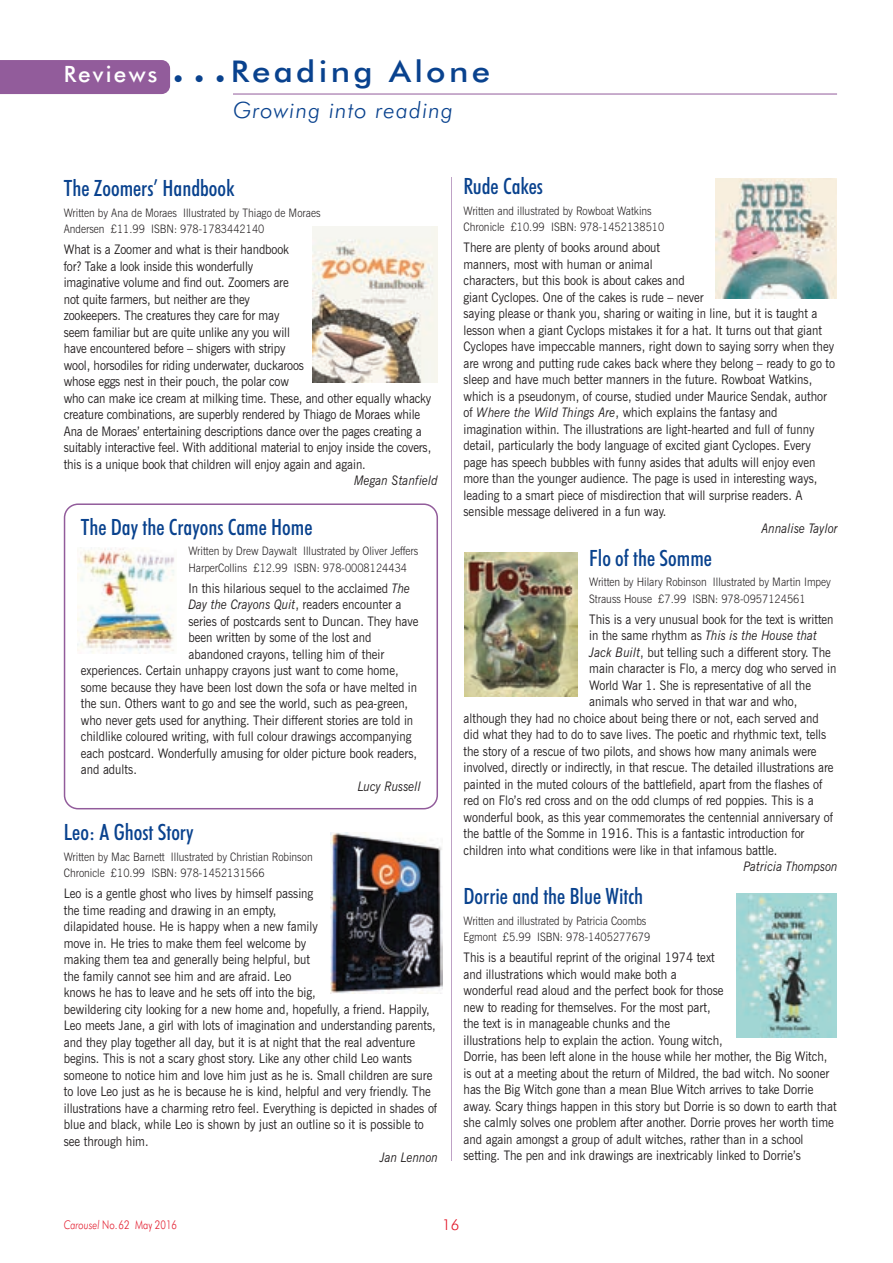
<style>
.page{position:relative;width:893px;height:1263px;background:#fff}
.page>*{position:absolute;margin:0;border:0;box-sizing:border-box;transform-origin:0 0}
.t1{font:500 30px "Futura BT";letter-spacing:.1em;color:#09428e;scale:1.1 1}
.t2{font:500 condensed 22.5px "Futura BT";color:#09428e}
.t3{font:italic 300 22.5px "Futura BT";letter-spacing:.05em;color:#09428e}
.t4{font:500 22.5px "Futura BT";letter-spacing:.1em;color:#fff}
.t5{font:300 15px "Futura BT";color:#e2192b}
.t6{font:13.2px/16.5px "News Gothic BT";color:#231f20;scale:.9 1}
.t7{font:italic 13.2px "News Gothic BT";color:#231f20;scale:.9 1}
.t8{font:300 12px "Futura BT";color:#e2192b;scale:.8 1}
.t9{font:300 11.7px/16.5px "News Gothic BT";color:#231f20;scale:.9 1}
.s1{color:#09428e}
.s2{font-style:italic}
.s3{font-style:normal}
</style>
<div class="page">
<svg style="left:64px;top:503px;width:374px;height:306px"></svg>
<hr style="left:451px;top:177px;width:1px;height:984px;background:#bfa2c6">
<div style="left:0;top:60px;width:170px;height:34px;background:#925c9b"></div>
<hr style="left:233px;top:94px;width:604px;height:1px;background:#925c9b">
<img style="left:313px;top:226px;width:125px;height:156px">
<img style="left:330px;top:832px;width:112px;height:161px">
<div style="left:715px;top:177px;width:123px;height:121px;background:#f7eede"></div>
<img style="left:716px;top:180px;width:119px;height:118px">
<img style="left:464px;top:553px;width:113px;height:144px">
<img style="left:737px;top:893px;width:100px;height:144px">
<div style="left:77px;top:547px;width:99px;height:112px;background:#fff"></div>
<img style="left:78px;top:547px;width:96px;height:106px">
<h2 class="t4" style="left:64px;top:65px;width:162px">Reviews <span class="s1">●</span> <span class="s1">●</span> <span class="s1">●</span></h2>
<h1 class="t1" style="left:231px;top:59px;width:237px">Reading Alone</h1>
<h2 class="t3" style="left:233px;top:101px;width:222px">Growing into reading</h2>
<h2 class="t2" style="left:64px;top:179px;width:173px">The Zoomers’ Handbook</h2>
<p class="t9" style="left:64px;top:205px;width:287px">Written by Ana de Moraes Illustrated by Thiago de Moraes<br>Andersen £11.99 ISBN: 978-1783442140</p>
<p class="t6" style="left:64px;top:242px;width:410px">What is a Zoomer and what is their handbook<br>for? Take a look inside this wonderfully<br>imaginative volume and find out. Zoomers are<br>not quite farmers, but neither are they<br>zookeepers. The creatures they care for may<br>seem familiar but are quite unlike any you will<br>have encountered before – shigers with stripy<br>wool, horsodiles for riding underwater, duckaroos<br>whose eggs nest in their pouch, the polar cow<br>who can make ice cream at milking time. These, and other equally whacky creature combinations, are superbly rendered by Thiago de Moraes while Ana de Moraes’ entertaining descriptions dance over the pages creating a suitably interactive feel. With additional material to enjoy inside the covers, this is a unique book that children will enjoy again and again.</p>
<p class="t7" style="left:354px;top:476px;width:95px">Megan Stanfield</p>
<h2 class="t2" style="left:81px;top:518px;width:233px">The Day the Crayons Came Home</h2>
<p class="t9" style="left:188px;top:544px;width:257px">Written by Drew Daywalt Illustrated by Oliver Jeffers<br>HarperCollins £12.99 ISBN: 978-0008124434</p>
<p class="t6" style="left:188px;top:581px;width:248px">In this hilarious sequel to the acclaimed <span class="s2">The</span></p>
<p class="t6" style="left:188px;top:597px;width:238px"><span class="s2">Day the Crayons Quit</span>, readers encounter a</p>
<p class="t6" style="left:188px;top:614px;width:257px">series of postcards sent to Duncan. They have</p>
<p class="t6" style="left:188px;top:630px;width:205px">been written by some of the lost and</p>
<p class="t6" style="left:188px;top:647px;width:219px">abandoned crayons, telling him of their</p>
<p class="t6" style="left:81px;top:663px;width:355px">experiences. Certain unhappy crayons just want to come home,</p>
<p class="t6" style="left:81px;top:680px;width:375px">some because they have been lost down the sofa or have melted in</p>
<p class="t6" style="left:81px;top:696px;width:365px">the sun. Others want to go and see the world, such as pea-green,</p>
<p class="t6" style="left:81px;top:713px;width:371px">who never gets used for anything. Their different stories are told in</p>
<p class="t6" style="left:81px;top:729px;width:369px">childlike coloured writing, with full colour drawings accompanying</p>
<p class="t6" style="left:81px;top:746px;width:375px">each postcard. Wonderfully amusing for older picture book readers,</p>
<p class="t6" style="left:81px;top:762px;width:64px">and adults.</p>
<p class="t7" style="left:358px;top:781px;width:72px">Lucy Russell</p>
<h2 class="t2" style="left:64px;top:823px;width:131px">Leo: A Ghost Story</h2>
<p class="t9" style="left:64px;top:849px;width:278px">Written by Mac Barnett Illustrated by Christian Robinson<br>Chronicle £10.99 ISBN: 978-1452131566</p>
<p class="t6" style="left:64px;top:886px;width:416px">Leo is a gentle ghost who lives by himself passing<br>the time reading and drawing in an empty,<br>dilapidated house. He is happy when a new family<br>move in. He tries to make them feel welcome by<br>making them tea and generally being helpful, but<br>the family cannot see him and are afraid. Leo<br>knows he has to leave and he sets off into the big,<br>bewildering city looking for a new home and, hopefully, a friend. Happily, Leo meets Jane, a girl with lots of imagination and understanding parents, and they play together all day, but it is at night that the real adventure begins. This is not a scary ghost story. Like any other child Leo wants someone to notice him and love him just as he is. Small children are sure to love Leo just as he is because he is kind, helpful and very friendly. The illustrations have a charming retro feel. Everything is depicted in shades of blue and black, while Leo is shown by just an outline so it is possible to see through him.</p>
<p class="t7" style="left:380px;top:1153px;width:66px">Jan Lennon</p>
<h2 class="t2" style="left:463px;top:177px;width:81px">Rude Cakes</h2>
<p class="t9" style="left:463px;top:203px;width:225px">Written and illustrated by Rowboat Watkins<br>Chronicle £10.99 ISBN: 978-1452138510</p>
<p class="t6" style="left:463px;top:240px;width:414px">There are plenty of books around about<br>manners, most with human or animal<br>characters, but this book is about cakes and<br>giant Cyclopes. One of the cakes is rude – never<br>saying please or thank you, sharing or waiting in line, but it is taught a lesson when a giant Cyclops mistakes it for a hat. It turns out that giant Cyclopes have impeccable manners, right down to saying sorry when they are wrong and putting rude cakes back where they belong – ready to go to sleep and have much better manners in the future. Rowboat Watkins, which is a pseudonym, of course, studied under Maurice Sendak, author of <span class="s2">Where the Wild Things Are</span>, which explains the fantasy and imagination within. The illustrations are light-hearted and full of funny detail, particularly the body language of excited giant Cyclopes. Every page has speech bubbles with funny asides that adults will enjoy even more than the younger audience. The page is used in interesting ways, leading to a smart piece of misdirection that will surprise readers. A sensible message delivered in a fun way.</p>
<p class="t7" style="left:761px;top:523px;width:86px">Annalise Taylor</p>
<h2 class="t2" style="left:589px;top:548px;width:124px">Flo of the Somme</h2>
<p class="t9" style="left:589px;top:575px;width:270px">Written by Hilary Robinson Illustrated by Martin Impey<br>Strauss House £7.99 ISBN: 978-0957124561</p>
<p class="t6" style="left:589px;top:612px;width:273px">This is a very unusual book for the text is written</p>
<p class="t7" style="left:589px;top:630px;width:255px"><span class="s3">in the same rhythm as</span> This is the House that</p>
<p class="t6" style="left:589px;top:645px;width:270px"><span class="s2">Jack Built</span>, but telling such a different story. The</p>
<p class="t6" style="left:589px;top:661px;width:276px">main character is Flo, a mercy dog who served in</p>
<p class="t6" style="left:589px;top:678px;width:248px">World War 1. She is representative of all the</p>
<p class="t6" style="left:589px;top:694px;width:233px">animals who served in that war and who,</p>
<p class="t6" style="left:464px;top:711px;width:396px">although they had no choice about being there or not, each served and</p>
<p class="t6" style="left:463px;top:727px;width:405px">did what they had to do to save lives. The poetic and rhythmic text, tells</p>
<p class="t6" style="left:463px;top:744px;width:394px">the story of a rescue of two pilots, and shows how many animals were</p>
<p class="t6" style="left:463px;top:760px;width:413px">involved, directly or indirectly, in that rescue. The detailed illustrations are</p>
<p class="t6" style="left:463px;top:777px;width:400px">painted in the muted colours of the battlefield, apart from the flashes of</p>
<p class="t6" style="left:463px;top:793px;width:390px">red on Flo’s red cross and on the odd clumps of red poppies. This is a</p>
<p class="t6" style="left:463px;top:810px;width:412px">wonderful book, as this year commemorates the centennial anniversary of</p>
<p class="t6" style="left:463px;top:826px;width:380px">the battle of the Somme in 1916. This is a fantastic introduction for</p>
<p class="t6" style="left:463px;top:843px;width:350px">children into what conditions were like in that infamous battle.</p>
<p class="t7" style="left:743px;top:861px;width:106px">Patricia Thompson</p>
<h2 class="t2" style="left:463px;top:887px;width:181px">Dorrie and the Blue Witch</h2>
<p class="t9" style="left:463px;top:913px;width:209px">Written and illustrated by Patricia Coombs<br>Egmont £5.99 ISBN: 978-1405277679</p>
<p class="t6" style="left:463px;top:950px;width:416px">This is a beautiful reprint of the original 1974 text<br>and illustrations which would make both a<br>wonderful read aloud and the perfect book for those<br>new to reading for themselves. For the most part,<br>the text is in manageable chunks and the<br>illustrations help to explain the action. Young witch,<br>Dorrie, has been left alone in the house while her mother, the Big Witch, is out at a meeting about the return of Mildred, the bad witch. No sooner has the Big Witch gone than a mean Blue Witch arrives to take Dorrie away. Scary things happen in this story but Dorrie is so down to earth that she calmly solves one problem after another. Dorrie proves her worth time and again amongst a group of adult witches, rather than in a school setting. The pen and ink drawings are inextricably linked to Dorrie’s</p>
<p class="t8" style="left:64px;top:1220px;width:143px"><span class="s2">Carousel</span> No.62 May 2016</p>
<p class="t5" style="left:442px;top:1218px;width:19px">16</p>
</div>
